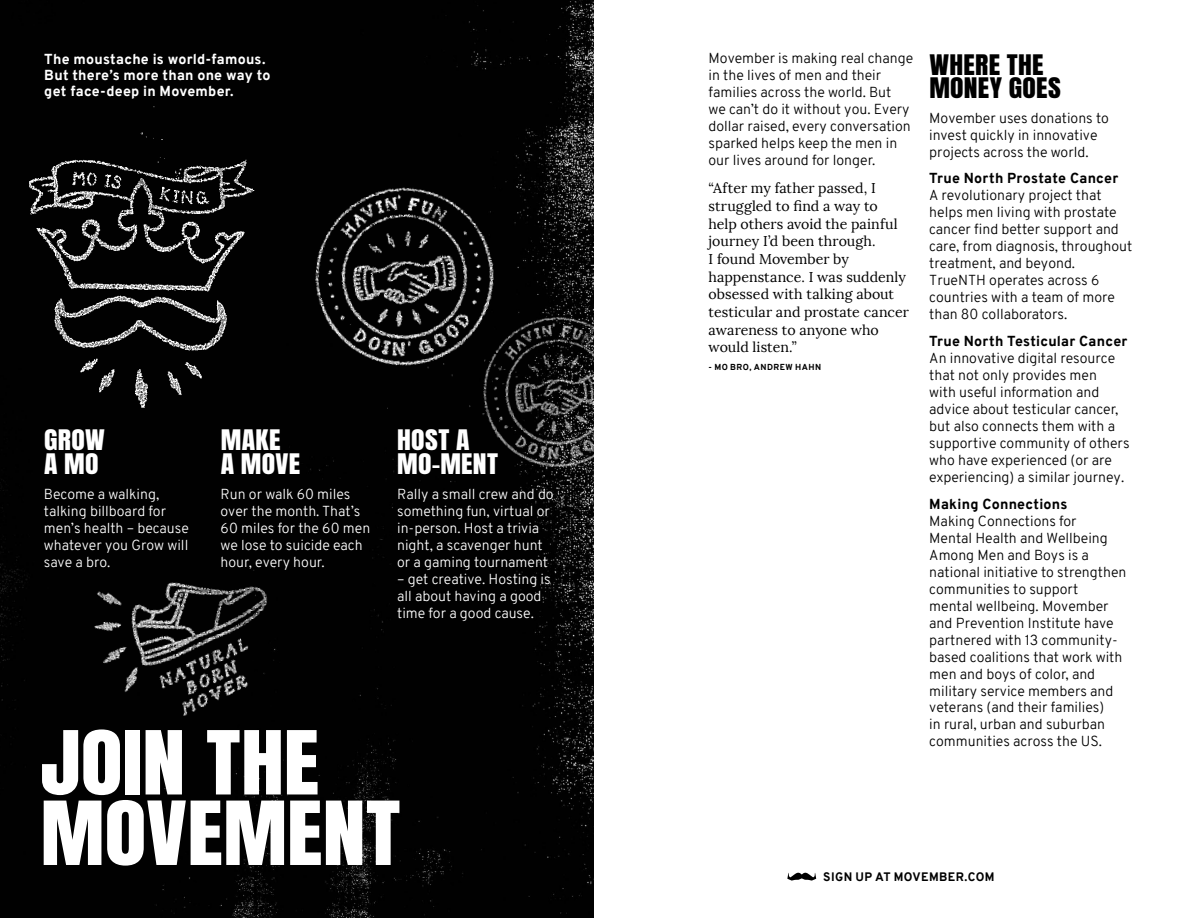
<style>
.page{position:relative;width:1188px;height:918px;background:#fff}
.page>*{position:absolute;margin:0;border:0;box-sizing:border-box;transform-origin:0 0}
.t1{font:75px/70.5px "Anton";color:#fff;scale:1.15 1}
.t2{font:24px/23.4px "Anton";letter-spacing:.01em;color:#fff;scale:1.15 1}
.t3{font:24px/23.4px "Anton";letter-spacing:.01em;color:#000;scale:1.15 1}
.t4{font:300 14.1px/17px "Overpass";color:#000}
.t5{font:300 14.1px/17px "Overpass";color:#fff}
.t6{font:14.1px/17.7px "Lora";letter-spacing:.005em;color:#000}
.t7{font:800 14.1px/16.4px "Overpass";letter-spacing:.02em;color:#fff}
.t8{font:800 14.1px "Overpass";letter-spacing:.02em;color:#000}
.t9{font:800 12px "Overpass";letter-spacing:.03em;color:#000}
.t10{font:800 8.55px "Overpass";letter-spacing:.055em;color:#000}
</style>
<div class="page">
<div style="left:0;top:0;width:594px;height:918px;background:#010101"></div>
<img style="left:37px;top:527px;width:323px;height:248px">
<img style="left:30px;top:3px;width:290px;height:411px">
<svg style="left:787px;top:873px;width:29px;height:8px"></svg>
<img style="left:259px;top:140px;width:302px;height:318px">
<img style="left:436px;top:278px;width:158px;height:237px">
<p class="t7" style="left:44px;top:51px;width:228px">The moustache is world-famous.<br>But there’s more than one way to get face-deep in Movember.</p>
<p class="t4" style="left:709px;top:50px;width:206px">Movember is making real change in the lives of men and their families across the world. But<br>we can’t do it without you. Every dollar raised, every conversation sparked helps keep the men in our lives around for longer.</p>
<p class="t6" style="left:709px;top:179px;width:202px">“After my father passed, I struggled to find a way to help others avoid the painful journey I’d been through.<br>I found Movember by happenstance. I was suddenly obsessed with talking about testicular and prostate cancer awareness to anyone who would listen.”</p>
<p class="t10" style="left:709px;top:361px;width:114px">- MO BRO, ANDREW HAHN</p>
<h2 class="t2" style="left:44px;top:430px;width:54px">GROW<br>A MO</h2>
<p class="t5" style="left:44px;top:485px;width:146px">Become a walking, talking billboard for men’s health – because whatever you Grow will save a bro.</p>
<h2 class="t2" style="left:221px;top:430px;width:71px">MAKE<br>A MOVE</h2>
<p class="t5" style="left:221px;top:485px;width:151px">Run or walk 60 miles over the month. That’s<br>60 miles for the 60 men we lose to suicide each hour, every hour.</p>
<h2 class="t2" style="left:397px;top:430px;width:89px">HOST A<br>MO-MENT</h2>
<p class="t5" style="left:397px;top:485px;width:158px">Rally a small crew and do something fun, virtual or in-person. Host a trivia night, a scavenger hunt or a gaming tournament</p>
<p class="t5" style="left:397px;top:570px;width:155px">– get creative. Hosting is all about having a good time for a good cause.</p>
<h1 class="t1" style="left:40px;top:733px;width:314px">JOIN THE<br>MOVEMENT</h1>
<h2 class="t3" style="left:929px;top:55px;width:116px">WHERE THE<br>MONEY GOES</h2>
<p class="t4" style="left:929px;top:110px;width:181px">Movember uses donations to invest quickly in innovative projects across the world.</p>
<p class="t8" style="left:929px;top:168px;width:191px">True North Prostate Cancer</p>
<p class="t4" style="left:929px;top:187px;width:205px">A revolutionary project that helps men living with prostate cancer find better support and care, from diagnosis, throughout treatment, and beyond.<br>TrueNTH operates across 6 countries with a team of more than 80 collaborators.</p>
<p class="t8" style="left:929px;top:331px;width:200px">True North Testicular Cancer</p>
<p class="t4" style="left:929px;top:349px;width:202px">An innovative digital resource that not only provides men<br>with useful information and advice about testicular cancer, but also connects them with a supportive community of others who have experienced (or are experiencing) a similar journey.</p>
<p class="t8" style="left:929px;top:494px;width:140px">Making Connections</p>
<p class="t4" style="left:929px;top:512px;width:199px">Making Connections for<br>Mental Health and Wellbeing<br>Among Men and Boys is a national initiative to strengthen communities to support<br>mental wellbeing. Movember and Prevention Institute have partnered with 13 community&shy;based coalitions that work with men and boys of color, and military service members and veterans (and their families)<br>in rural, urban and suburban communities across the US.</p>
<p class="t9" style="left:823px;top:868px;width:173px">SIGN UP AT MOVEMBER.COM</p>
</div>
